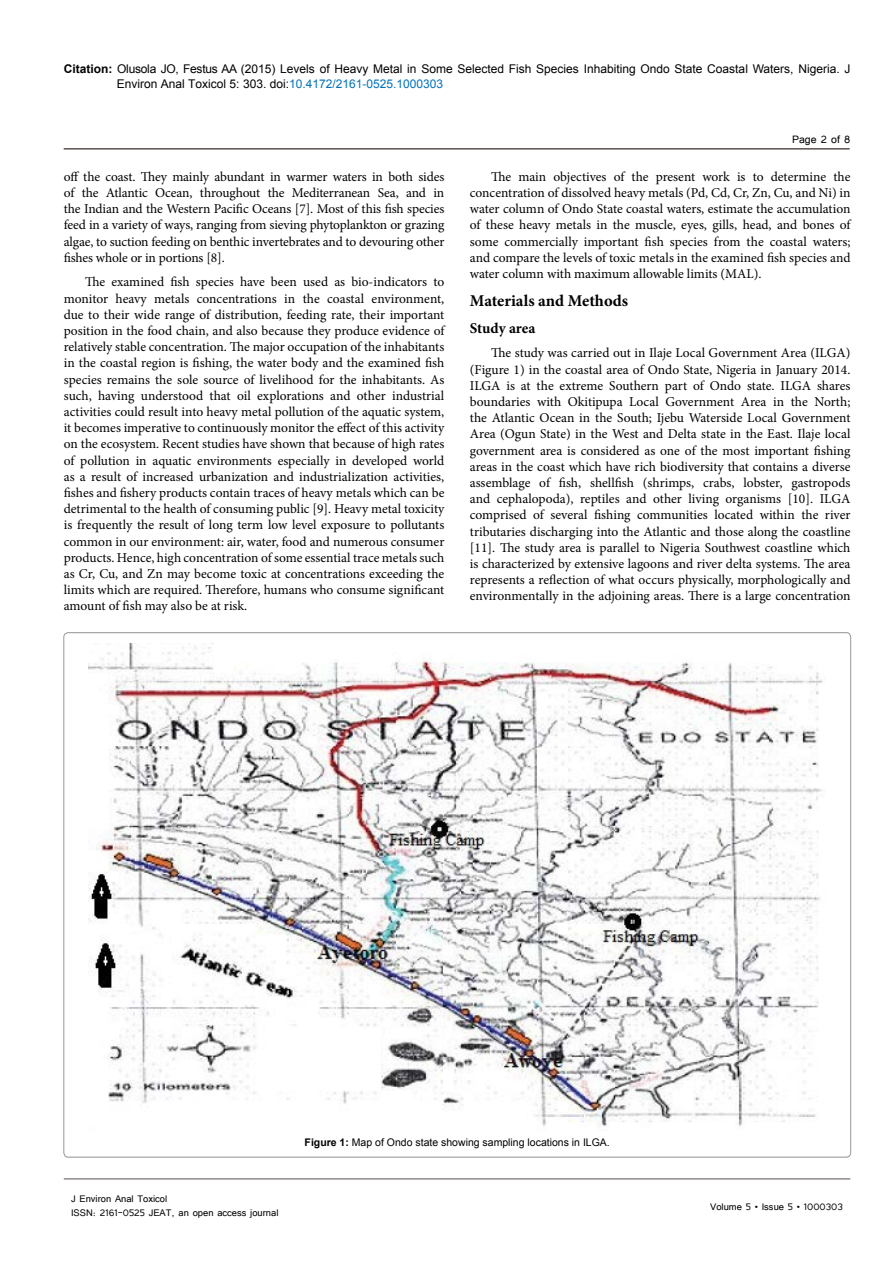
<style>
.page{position:relative;width:893px;height:1263px;background:#fff}
.page>*{position:absolute;margin:0;border:0;box-sizing:border-box;transform-origin:0 0}
.SH{font:700 16.5px "Minion Pro";color:#000}
.SSh{font:700 15px "Minion Pro";letter-spacing:-.005em;color:#000}
.t1{font:13.5px/16.2px "Minion Pro";letter-spacing:-.005em;color:#000;text-align:justify}
.t2{font:13.5px "Tunga";color:#000}
.t3{font:12px/15px "Arial";color:#000}
.t4{font:12px/14.4px "Tunga";color:#000}
.t5{font:10.5px "Arial";color:#000}
.s1{font-weight:700}
.s2{color:#0072bc}
</style>
<div class="page">
<hr style="left:64px;top:148px;width:786px;height:2px;background:#5b514f">
<hr style="left:64px;top:1179px;width:786px;height:1px;background:#5b514f">
<img style="left:89px;top:644px;width:734px;height:483px">
<p class="t3" style="left:117px;top:61px;width:735px;text-indent:-53px"><span class="s1">Citation:</span> Olusola JO, Festus AA (2015) Levels of Heavy Metal in Some Selected Fish Species Inhabiting Ondo State Coastal Waters, Nigeria. J<br>Environ Anal Toxicol 5: 303. doi:<span class="s2">10.4172/2161-0525.1000303</span></p>
<p class="t1" style="left:64px;top:168px;width:382px">off the coast. They mainly abundant in warmer waters in both sides of the Atlantic Ocean, throughout the Mediterranean Sea, and in the Indian and the Western Pacific Oceans [7]. Most of this fish species feed in a variety of ways, ranging from sieving phytoplankton or grazing algae, to suction feeding on benthic invertebrates and to devouring other fishes whole or in portions [8].</p>
<p class="t1" style="left:64px;top:274px;width:382px;text-indent:21px">The examined fish species have been used as bio-indicators to monitor heavy metals concentrations in the coastal environment, due to their wide range of distribution, feeding rate, their important position in the food chain, and also because they produce evidence of relatively stable concentration. The major occupation of the inhabitants in the coastal region is fishing, the water body and the examined fish species remains the sole source of livelihood for the inhabitants. As such, having understood that oil explorations and other industrial activities could result into heavy metal pollution of the aquatic system, it becomes imperative to continuously monitor the effect of this activity on the ecosystem. Recent studies have shown that because of high rates of pollution in aquatic environments especially in developed world as a result of increased urbanization and industrialization activities, fishes and fishery products contain traces of heavy metals which can be detrimental to the health of consuming public [9]. Heavy metal toxicity is frequently the result of long term low level exposure to pollutants common in our environment: air, water, food and numerous consumer products. Hence, high concentration of some essential trace metals such as Cr, Cu, and Zn may become toxic at concentrations exceeding the limits which are required. Therefore, humans who consume significant amount of fish may also be at risk.</p>
<p class="t2" style="left:792px;top:131px;width:60px">Page 2 of 8</p>
<p class="t1" style="left:470px;top:168px;width:382px;text-indent:21px">The main objectives of the present work is to determine the concentration of dissolved heavy metals (Pd, Cd, Cr, Zn, Cu, and Ni) in water column of Ondo State coastal waters, estimate the accumulation of these heavy metals in the muscle, eyes, gills, head, and bones of some commercially important fish species from the coastal waters; and compare the levels of toxic metals in the examined fish species and water column with maximum allowable limits (MAL).</p>
<p class="SH" style="left:470px;top:289px;width:160px">Materials and Methods</p>
<p class="SSh" style="left:470px;top:317px;width:67px">Study area</p>
<p class="t1" style="left:470px;top:345px;width:382px;text-indent:21px">The study was carried out in Ilaje Local Government Area (ILGA) (Figure 1) in the coastal area of Ondo State, Nigeria in January 2014.<br>ILGA is at the extreme Southern part of Ondo state. ILGA shares boundaries with Okitipupa Local Government Area in the North; the Atlantic Ocean in the South; Ijebu Waterside Local Government Area (Ogun State) in the West and Delta state in the East. Ilaje local government area is considered as one of the most important fishing areas in the coast which have rich biodiversity that contains a diverse assemblage of fish, shellfish (shrimps, crabs, lobster, gastropods and cephalopoda), reptiles and other living organisms [10]. ILGA comprised of several fishing communities located within the river tributaries discharging into the Atlantic and those along the coastline [11]. The study area is parallel to Nigeria Southwest coastline which is characterized by extensive lagoons and river delta systems. The area represents a reflection of what occurs physically, morphologically and environmentally in the adjoining areas. There is a large concentration</p>
<p class="t4" style="left:71px;top:1190px;width:209px">J Environ Anal Toxicol<br>ISSN: 2161-0525 JEAT, an open access journal</p>
<p class="t5" style="left:305px;top:1136px;width:307px"><span class="s1">Figure 1:</span> Map of Ondo state showing sampling locations in ILGA.</p>
<p class="t4" style="left:710px;top:1199px;width:134px">Volume 5 • Issue 5 • 1000303</p>
</div>
